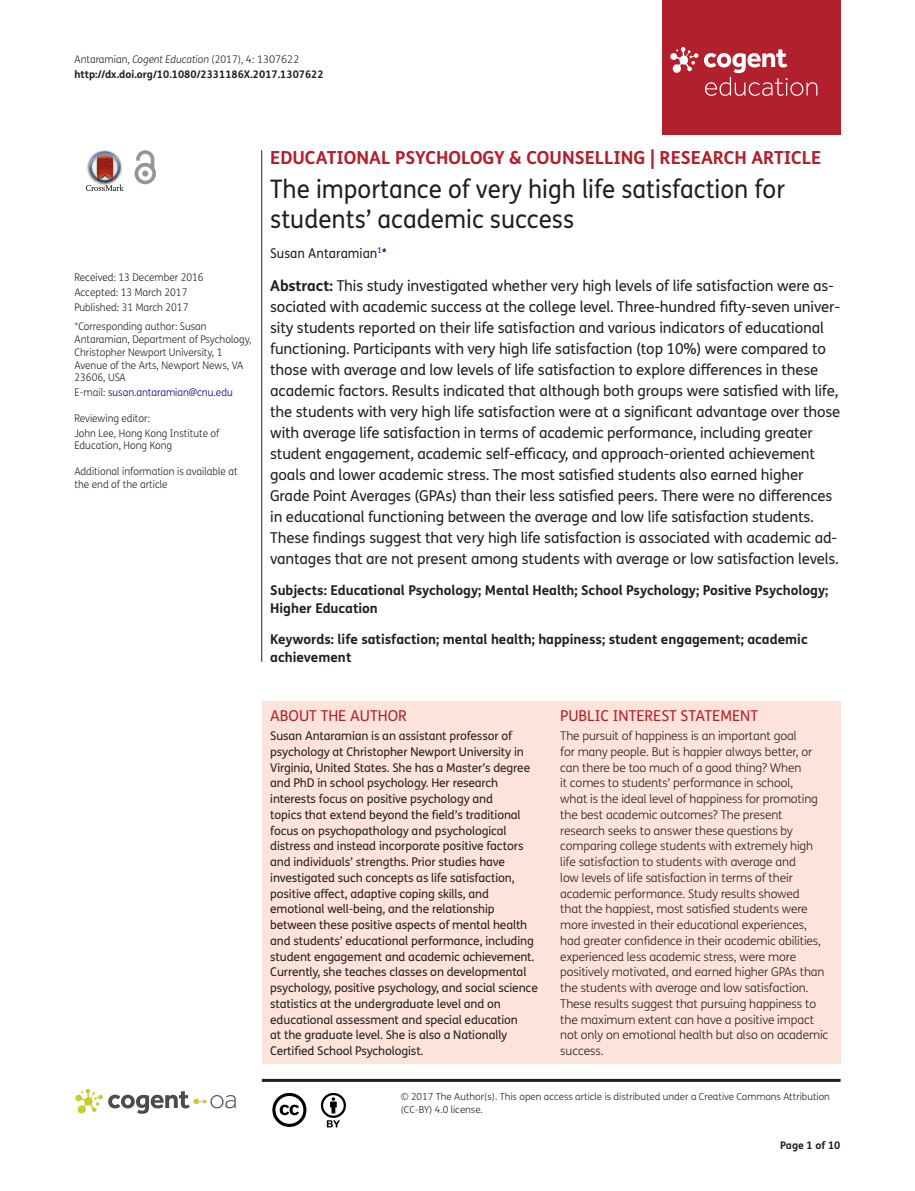
<style>
.page{position:relative;width:915px;height:1191px;background:#fff}
.page>*{position:absolute;margin:0;border:0;box-sizing:border-box;transform-origin:0 0}
.t1{font:25.5px/30px "FS Me Pro";color:#231f20;scale:.95 1}
.t2{font:700 18px "FS Me Pro";color:#b3202d}
.t3{font:15px/21px "FS Me Pro";letter-spacing:-.01em;color:#231f20}
.t4{font:15px "FS Me Pro";color:#b3202d}
.t5{font:700 13.5px/18px "FS Me Pro";color:#231f20}
.t6{font:13.5px "FS Me Pro";color:#231f20;scale:.95 1}
.t7{font:12px/15.8px "FS Me Pro";letter-spacing:-.01em;color:#231f20}
.t8{font:300 12px/15.8px "FS Me Pro";letter-spacing:-.01em;color:#231f20}
.t9{font:300 10.5px/12.8px "FS Me Pro";color:#231f20;scale:.95 1}
.t10{font:700 10.5px/15px "FS Me Pro";color:#231f20}
.t11{font:300 10.5px "FS Me Pro";color:#000080;scale:.95 1}
.t12{font:300 9.75px/12.8px "FS Me Pro";color:#231f20}
.s1{font-weight:300}
.s2{font-weight:300;font-style:italic}
.s3{color:#231f20}
.s4{color:#000080}
.s5{font-weight:700}
</style>
<div class="page">
<div style="left:661px;top:0;width:179px;height:134px;background:#b3202d"></div>
<svg style="left:670px;top:47px;width:147px;height:49px"></svg>
<div style="left:261px;top:701px;width:579px;height:362px;background:#fde3da"></div>
<svg style="left:86px;top:151px;width:38px;height:40px"></svg>
<svg style="left:134px;top:150px;width:22px;height:34px"></svg>
<hr style="left:261px;top:150px;width:1px;height:512px;background:#231f20">
<svg style="left:75px;top:1089px;width:161px;height:24px"></svg>
<svg style="left:272px;top:1093px;width:34px;height:34px"></svg>
<svg style="left:321px;top:1093px;width:25px;height:34px"></svg>
<hr style="left:262px;top:1078px;width:578px;height:3px;background:#231f20">
<p class="t10" style="left:74px;top:51px;width:251px"><span class="s1">Antaramian,</span> <span class="s2">Cogent Education</span> <span class="s1">(2017), 4: 1307622 </span>http://dx.doi.org/10.1080/2331186X.2017.1307622</p>
<p class="t9" style="left:74px;top:270px;width:137px;line-height:14.9px">Received: 13 December 2016<br>Accepted: 13 March 2017<br>Published: 31 March 2017</p>
<p class="t9" style="left:74px;top:320px;width:188px">*Corresponding author: Susan<br>Antaramian, Department of Psychology,<br>Christopher Newport University, 1<br>Avenue of the Arts, Newport News, VA<br>23606, USA</p>
<p class="t11" style="left:74px;top:385px;width:168px"><span class="s3">E-mail:</span> susan.antaramian@cnu.edu</p>
<p class="t9" style="left:74px;top:410px;width:154px;line-height:14.9px">Reviewing editor:<br>John Lee, Hong Kong Institute of</p>
<p class="t9" style="left:74px;top:439px;width:104px">Education, Hong Kong</p>
<p class="t9" style="left:74px;top:464px;width:173px">Additional information is available at the end of the article</p>
<p class="t2" style="left:270px;top:143px;width:552px">EDUCATIONAL PSYCHOLOGY &amp; COUNSELLING | RESEARCH ARTICLE</p>
<h1 class="t1" style="left:270px;top:174px;width:543px">The importance of very high life satisfaction for students’ academic success</h1>
<p class="t6" style="left:270px;top:243px;width:124px">Susan Antaramian<sup>1</sup><span class="s4">*</span></p>
<p class="t3" style="left:270px;top:275px;width:571px"><span class="s5">Abstract:</span> This study investigated whether very high levels of life satisfaction were as&shy;sociated with academic success at the college level. Three-hundred fifty-seven univer&shy;sity students reported on their life satisfaction and various indicators of educational functioning. Participants with very high life satisfaction (top 10%) were compared to those with average and low levels of life satisfaction to explore differences in these academic factors. Results indicated that although both groups were satisfied with life, the students with very high life satisfaction were at a significant advantage over those with average life satisfaction in terms of academic performance, including greater student engagement, academic self-efficacy, and approach-oriented achievement goals and lower academic stress. The most satisfied students also earned higher Grade Point Averages (GPAs) than their less satisfied peers. There were no differences in educational functioning between the average and low life satisfaction students.<br>These findings suggest that very high life satisfaction is associated with academic ad&shy;vantages that are not present among students with average or low satisfaction levels.</p>
<p class="t5" style="left:270px;top:581px;width:559px">Subjects: Educational Psychology; Mental Health; School Psychology; Positive Psychology;<br>Higher Education</p>
<p class="t5" style="left:270px;top:629px;width:539px">Keywords: life satisfaction; mental health; happiness; student engagement; academic achievement</p>
<p class="t4" style="left:270px;top:705px;width:138px">ABOUT THE AUTHOR</p>
<p class="t7" style="left:270px;top:728px;width:269px">Susan Antaramian is an assistant professor of psychology at Christopher Newport University in Virginia, United States. She has a Master’s degree and PhD in school psychology. Her research interests focus on positive psychology and<br>topics that extend beyond the field’s traditional focus on psychopathology and psychological distress and instead incorporate positive factors and individuals’ strengths. Prior studies have investigated such concepts as life satisfaction, positive affect, adaptive coping skills, and emotional well-being, and the relationship between these positive aspects of mental health and students’ educational performance, including student engagement and academic achievement.<br>Currently, she teaches classes on developmental psychology, positive psychology, and social science statistics at the undergraduate level and on educational assessment and special education<br>at the graduate level. She is also a Nationally Certified School Psychologist.</p>
<p class="t4" style="left:560px;top:705px;width:199px">PUBLIC INTEREST STATEMENT</p>
<p class="t8" style="left:560px;top:728px;width:269px">The pursuit of happiness is an important goal<br>for many people. But is happier always better, or can there be too much of a good thing? When<br>it comes to students’ performance in school,<br>what is the ideal level of happiness for promoting the best academic outcomes? The present research seeks to answer these questions by comparing college students with extremely high life satisfaction to students with average and<br>low levels of life satisfaction in terms of their academic performance. Study results showed<br>that the happiest, most satisfied students were more invested in their educational experiences, had greater confidence in their academic abilities, experienced less academic stress, were more positively motivated, and earned higher GPAs than the students with average and low satisfaction.<br>These results suggest that pursuing happiness to the maximum extent can have a positive impact not only on emotional health but also on academic success.</p>
<p class="t12" style="left:400px;top:1090px;width:430px">© 2017 The Author(s). This open access article is distributed under a Creative Commons Attribution (CC-BY) 4.0 license.</p>
<p class="t10" style="left:780px;top:1137px;width:62px">Page 1 of 10</p>
</div>
